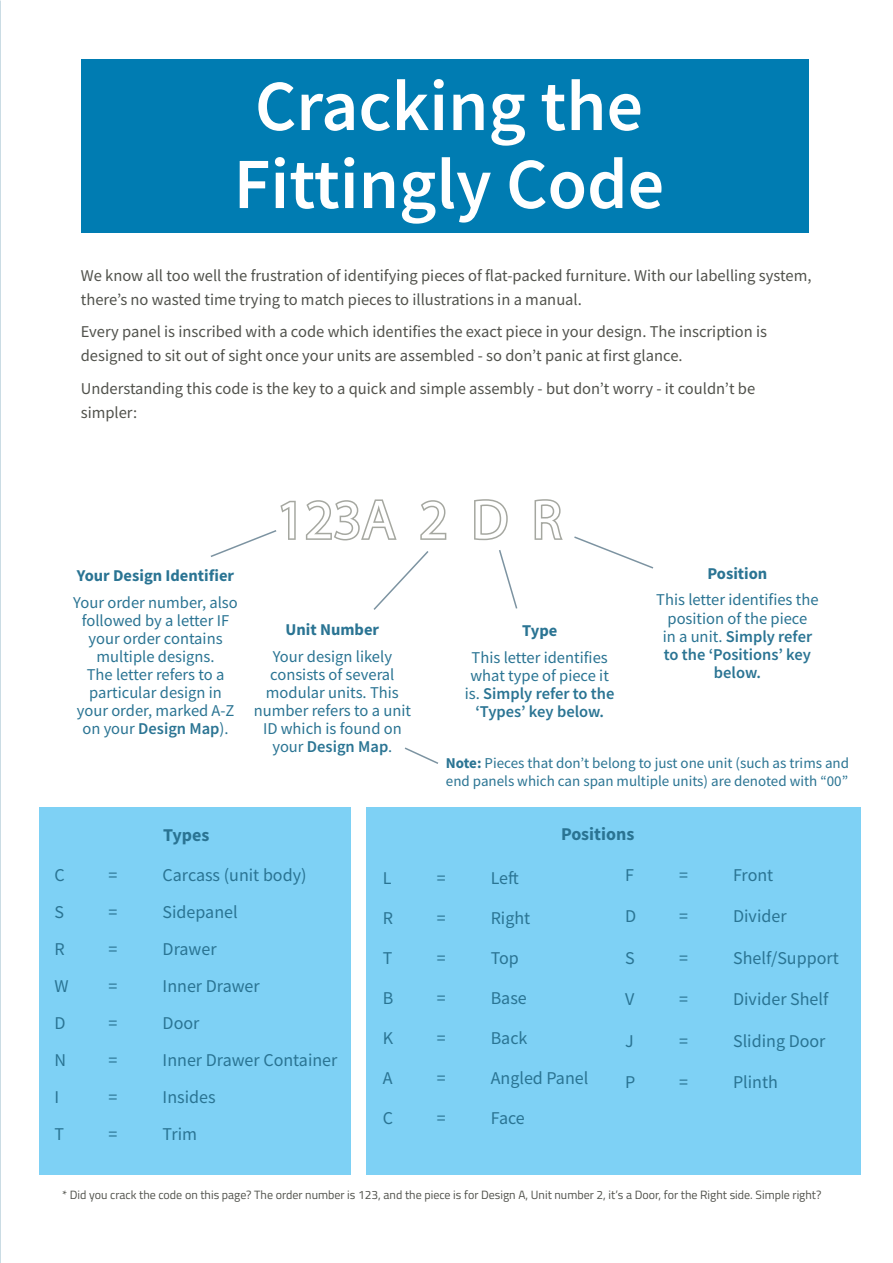
<style>
.page{position:relative;width:893px;height:1263px;background:#fff}
.page>*{position:absolute;margin:0;border:0;box-sizing:border-box;transform-origin:0 0}
._70_Header_white_Beb{font:600 72px "Source Sans Pro";color:#fff}
._37_Contents_black_B{font:55.5px "Myriad Pro";color:#fff}
._6_Content_black_C_S{font:18px "Source Sans Pro";color:#2a7493}
._12_Content_black_Ti{font:700 18px "Source Sans Pro";color:#2a7493}
._10_Content_black_Ti{font:16.5px/24px "Source Sans Pro";color:#51524c}
._6_Content_black_C_S-2{font:16.5px/18px "Source Sans Pro";color:#2a7493;text-align:center}
._6_Content_black_C_S-3{font:700 16.5px "Source Sans Pro";color:#2a7493}
._6_Content_black_C_S-4{font:15px/18px "Source Sans Pro";color:#2a7493}
._10_Content_black_Ti-2{font:12px "Titillium Web";color:#51524c}
.s1{font-weight:600}
.s2{font-weight:700}
</style>
<div class="page">
<hr style="left:0;top:0;width:1px;height:1263px;background:#f17fb1">
<div style="left:40px;top:808px;width:311px;height:367px;background:#7ed1f5"></div>
<div style="left:366px;top:808px;width:495px;height:367px;background:#7ed1f5"></div>
<svg style="left:305px;top:499px;width:92px;height:42px"></svg>
<svg style="left:420px;top:500px;width:27px;height:40px"></svg>
<svg style="left:474px;top:499px;width:34px;height:42px"></svg>
<svg style="left:534px;top:499px;width:29px;height:41px"></svg>
<svg style="left:210px;top:500px;width:86px;height:57px"></svg>
<svg style="left:574px;top:536px;width:80px;height:33px"></svg>
<svg style="left:373px;top:551px;width:56px;height:59px"></svg>
<svg style="left:499px;top:550px;width:19px;height:59px"></svg>
<div style="left:82px;top:59px;width:727px;height:174px;background:#007cb2"></div>
<svg style="left:404px;top:747px;width:35px;height:17px"></svg>
<p class="_70_Header_white_Beb" style="left:255px;top:59px;width:390px">Cracking the</p>
<p class="_70_Header_white_Beb" style="left:234px;top:137px;width:432px">Fittingly Code</p>
<p class="_10_Content_black_Ti" style="left:81px;top:263px;width:732px">We know all too well the frustration of identifying pieces of flat-packed furniture. With our labelling system, there’s no wasted time trying to match pieces to illustrations in a manual.</p>
<p class="_10_Content_black_Ti" style="left:81px;top:320px;width:688px">Every panel is inscribed with a code which identifies the exact piece in your design. The inscription is designed to sit out of sight once your units are assembled - so don’t panic at first glance.</p>
<p class="_10_Content_black_Ti" style="left:81px;top:376px;width:676px">Understanding this code is the key to a quick and simple assembly - but don’t worry - it couldn’t be simpler:</p>
<p class="_6_Content_black_C_S-3" style="left:77px;top:564px;width:159px">Your Design Identifier</p>
<p class="_6_Content_black_C_S-2" style="left:73px;top:593px;width:166px">Your order number, also followed by a letter IF your order contains multiple designs.<br>The letter refers to a particular design in your order, marked A-Z on your <span class="s1">Design Map</span>).</p>
<p class="_37_Contents_black_B" style="left:276px;top:485px;width:287px">123A 2 D R</p>
<p class="_6_Content_black_C_S-3" style="left:286px;top:619px;width:95px">Unit Number</p>
<p class="_6_Content_black_C_S-2" style="left:254px;top:647px;width:159px">Your design likely consists of several modular units. This number refers to a unit<br>ID which is found on your <span class="s1">Design Map</span>.</p>
<p class="_6_Content_black_C_S-3" style="left:522px;top:620px;width:37px">Type</p>
<p class="_6_Content_black_C_S-2" style="left:465px;top:648px;width:151px">This letter identifies what type of piece it is. <span class="s1">Simply refer to the ‘Types’ key below.</span></p>
<p class="_6_Content_black_C_S-3" style="left:707px;top:562px;width:61px">Position</p>
<p class="_6_Content_black_C_S-2" style="left:656px;top:591px;width:164px">This letter identifies the position of the piece<br>in a unit. <span class="s1">Simply refer to the ‘Positions’ key below.</span></p>
<p class="_6_Content_black_C_S-4" style="left:446px;top:754px;width:405px"><span class="s2">Note:</span> Pieces that don’t belong to just one unit (such as trims and end panels which can span multiple units) are denoted with “00”</p>
<p class="_12_Content_black_Ti" style="left:163px;top:823px;width:48px">Types</p>
<p class="_12_Content_black_Ti" style="left:561px;top:821px;width:75px">Positions</p>
<p class="_6_Content_black_C_S" style="left:55px;top:863px;width:12px">C</p>
<p class="_6_Content_black_C_S" style="left:109px;top:863px;width:10px">=</p>
<p class="_6_Content_black_C_S" style="left:163px;top:863px;width:145px">Carcass (unit body)</p>
<p class="_6_Content_black_C_S" style="left:55px;top:900px;width:11px">S</p>
<p class="_6_Content_black_C_S" style="left:109px;top:900px;width:10px">=</p>
<p class="_6_Content_black_C_S" style="left:163px;top:900px;width:77px">Sidepanel</p>
<p class="_6_Content_black_C_S" style="left:55px;top:937px;width:12px">R</p>
<p class="_6_Content_black_C_S" style="left:109px;top:937px;width:10px">=</p>
<p class="_6_Content_black_C_S" style="left:163px;top:937px;width:55px">Drawer</p>
<p class="_6_Content_black_C_S" style="left:55px;top:974px;width:16px">W</p>
<p class="_6_Content_black_C_S" style="left:109px;top:974px;width:10px">=</p>
<p class="_6_Content_black_C_S" style="left:163px;top:974px;width:99px">Inner Drawer</p>
<p class="_6_Content_black_C_S" style="left:55px;top:1011px;width:13px">D</p>
<p class="_6_Content_black_C_S" style="left:109px;top:1011px;width:10px">=</p>
<p class="_6_Content_black_C_S" style="left:163px;top:1011px;width:38px">Door</p>
<p class="_6_Content_black_C_S" style="left:55px;top:1048px;width:13px">N</p>
<p class="_6_Content_black_C_S" style="left:109px;top:1048px;width:10px">=</p>
<p class="_6_Content_black_C_S" style="left:163px;top:1048px;width:176px">Inner Drawer Container</p>
<p class="_6_Content_black_C_S" style="left:55px;top:1085px;width:6px">I</p>
<p class="_6_Content_black_C_S" style="left:109px;top:1085px;width:10px">=</p>
<p class="_6_Content_black_C_S" style="left:163px;top:1085px;width:55px">Insides</p>
<p class="_6_Content_black_C_S" style="left:55px;top:1122px;width:11px">T</p>
<p class="_6_Content_black_C_S" style="left:109px;top:1122px;width:10px">=</p>
<p class="_6_Content_black_C_S" style="left:163px;top:1122px;width:36px">Trim</p>
<p class="_6_Content_black_C_S" style="left:383px;top:866px;width:10px">L</p>
<p class="_6_Content_black_C_S" style="left:437px;top:866px;width:10px">=</p>
<p class="_6_Content_black_C_S" style="left:491px;top:866px;width:30px">Left</p>
<p class="_6_Content_black_C_S" style="left:383px;top:906px;width:12px">R</p>
<p class="_6_Content_black_C_S" style="left:437px;top:906px;width:10px">=</p>
<p class="_6_Content_black_C_S" style="left:491px;top:906px;width:41px">Right</p>
<p class="_6_Content_black_C_S" style="left:383px;top:946px;width:11px">T</p>
<p class="_6_Content_black_C_S" style="left:437px;top:946px;width:10px">=</p>
<p class="_6_Content_black_C_S" style="left:491px;top:946px;width:30px">Top</p>
<p class="_6_Content_black_C_S" style="left:383px;top:986px;width:12px">B</p>
<p class="_6_Content_black_C_S" style="left:437px;top:986px;width:10px">=</p>
<p class="_6_Content_black_C_S" style="left:491px;top:986px;width:38px">Base</p>
<p class="_6_Content_black_C_S" style="left:383px;top:1026px;width:12px">K</p>
<p class="_6_Content_black_C_S" style="left:437px;top:1026px;width:10px">=</p>
<p class="_6_Content_black_C_S" style="left:491px;top:1026px;width:38px">Back</p>
<p class="_6_Content_black_C_S" style="left:383px;top:1066px;width:11px">A</p>
<p class="_6_Content_black_C_S" style="left:437px;top:1066px;width:10px">=</p>
<p class="_6_Content_black_C_S" style="left:491px;top:1066px;width:99px">Angled Panel</p>
<p class="_6_Content_black_C_S" style="left:383px;top:1106px;width:12px">C</p>
<p class="_6_Content_black_C_S" style="left:437px;top:1106px;width:10px">=</p>
<p class="_6_Content_black_C_S" style="left:491px;top:1106px;width:36px">Face</p>
<p class="_6_Content_black_C_S" style="left:625px;top:863px;width:10px">F</p>
<p class="_6_Content_black_C_S" style="left:679px;top:863px;width:10px">=</p>
<p class="_6_Content_black_C_S" style="left:733px;top:863px;width:42px">Front</p>
<p class="_6_Content_black_C_S" style="left:625px;top:905px;width:13px">D</p>
<p class="_6_Content_black_C_S" style="left:679px;top:905px;width:10px">=</p>
<p class="_6_Content_black_C_S" style="left:733px;top:905px;width:55px">Divider</p>
<p class="_6_Content_black_C_S" style="left:625px;top:946px;width:11px">S</p>
<p class="_6_Content_black_C_S" style="left:679px;top:946px;width:10px">=</p>
<p class="_6_Content_black_C_S" style="left:733px;top:946px;width:107px">Shelf/Support</p>
<p class="_6_Content_black_C_S" style="left:625px;top:988px;width:11px">V</p>
<p class="_6_Content_black_C_S" style="left:679px;top:988px;width:10px">=</p>
<p class="_6_Content_black_C_S" style="left:733px;top:988px;width:97px">Divider Shelf</p>
<p class="_6_Content_black_C_S" style="left:625px;top:1029px;width:10px">J</p>
<p class="_6_Content_black_C_S" style="left:679px;top:1029px;width:10px">=</p>
<p class="_6_Content_black_C_S" style="left:733px;top:1029px;width:94px">Sliding Door</p>
<p class="_6_Content_black_C_S" style="left:625px;top:1071px;width:12px">P</p>
<p class="_6_Content_black_C_S" style="left:679px;top:1071px;width:10px">=</p>
<p class="_6_Content_black_C_S" style="left:733px;top:1071px;width:46px">Plinth</p>
<p class="_10_Content_black_Ti-2" style="left:62px;top:1186px;width:761px">* Did you crack the code on this page? The order number is 123, and the piece is for Design A, Unit number 2, it’s a Door, for the Right side. Simple right?</p>
</div>
